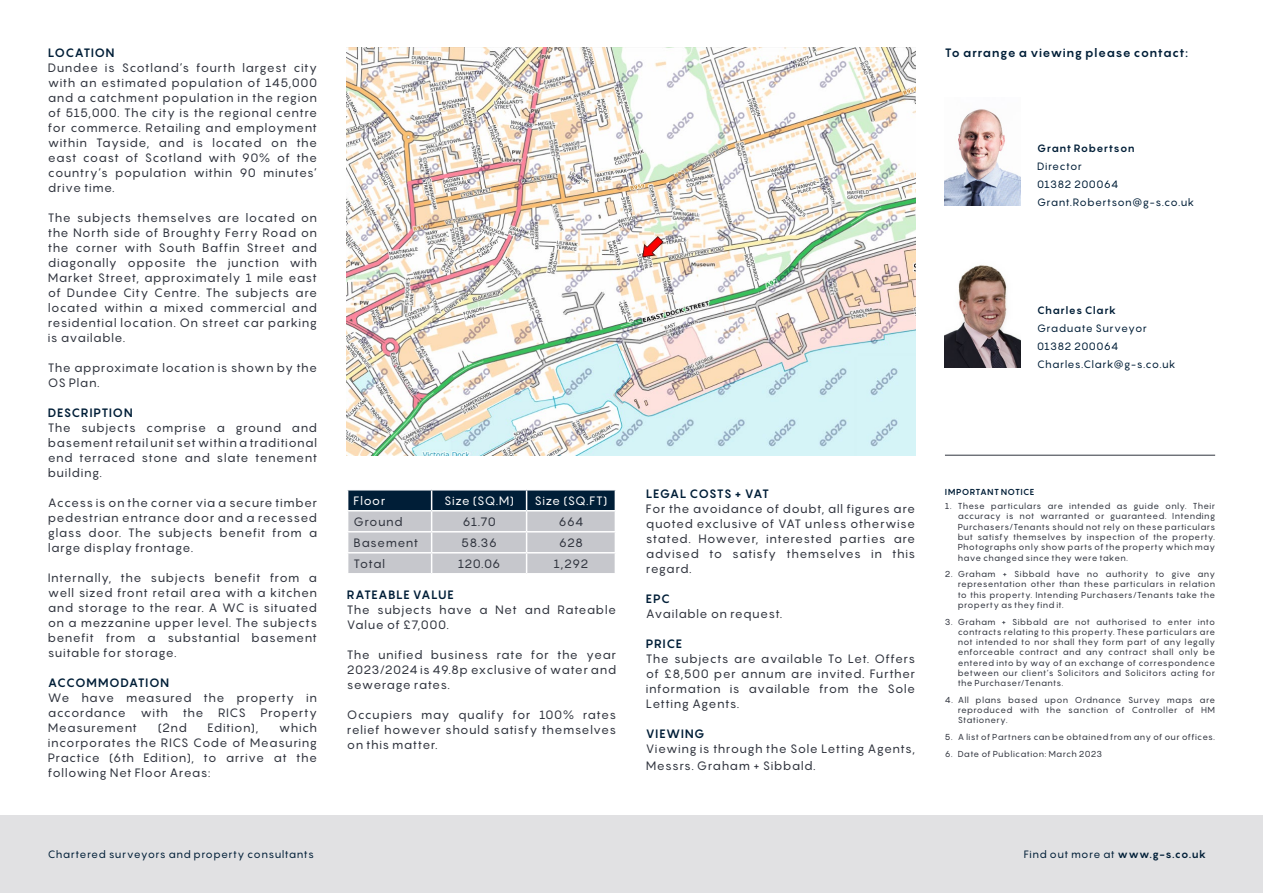
<style>
.page{position:relative;width:1263px;height:893px;background:#fff}
.page>*{position:absolute;margin:0;border:0;box-sizing:border-box;transform-origin:0 0}
._6_text{font:12px/15px "Pangram";letter-spacing:.035em;color:#30343e;text-align:justify}
._6_heads{font:700 12px "Pangram";letter-spacing:.04em;color:#001e37}
._5_text{font:12px "Pangram";letter-spacing:.02em;color:#30343e}
._6_text-2{font:700 12px "Pangram";letter-spacing:.03em;color:#001e37}
._5_text-2{font:12px "Pangram";letter-spacing:.025em;color:#fff}
._6_text-3{font:10.5px "Pangram";letter-spacing:.04em;color:#001e37}
._6_text-4{font:700 10.5px "Pangram";letter-spacing:.045em;color:#001e37}
.t1{font:8.55px/10.2px "Pangram";letter-spacing:.04em;color:#30343e;text-align:justify}
.t2{font:700 8.55px "Pangram";letter-spacing:.035em;color:#001e37}
.s1{font-weight:700}
</style>
<div class="page">
<svg style="left:347px;top:490px;width:269px;height:83px;background:#9da4ad"></svg>
<img style="left:347px;top:48px;width:568px;height:407px">
<img style="left:945px;top:109px;width:76px;height:97px">
<hr style="left:945px;top:455px;width:270px;height:1px;background:#30343e">
<div style="left:0;top:815px;width:1263px;height:78px;background:#e1e1e3"></div>
<img style="left:945px;top:265px;width:76px;height:103px">
<p class="_6_heads" style="left:48px;top:45px;width:68px">LOCATION</p>
<p class="_6_text" style="left:48px;top:60px;width:271px">Dundee is Scotland’s fourth largest city with an estimated population of 145,000 and a catchment population in the region of 515,000. The city is the regional centre for commerce. Retailing and employment within Tayside, and is located on the east coast of Scotland with 90% of the country’s population within 90 minutes’ drive time.</p>
<p class="_6_text" style="left:48px;top:210px;width:271px">The subjects themselves are located on the North side of Broughty Ferry Road on the corner with South Baffin Street and diagonally opposite the junction with Market Street, approximately 1 mile east of Dundee City Centre. The subjects are located within a mixed commercial and residential location. On street car parking is available.</p>
<p class="_6_text" style="left:48px;top:360px;width:271px">The approximate location is shown by the<br>OS Plan.</p>
<p class="_6_heads" style="left:48px;top:405px;width:86px">DESCRIPTION</p>
<p class="_6_text" style="left:48px;top:420px;width:271px">The subjects comprise a ground and basement retail unit set within a traditional end terraced stone and slate tenement building.</p>
<p class="_6_text" style="left:48px;top:495px;width:271px">Access is on the corner via a secure timber pedestrian entrance door and a recessed glass door. The subjects benefit from a large display frontage.</p>
<p class="_6_text" style="left:48px;top:570px;width:271px">Internally, the subjects benefit from a well sized front retail area with a kitchen and storage to the rear. A WC is situated on a mezzanine upper level. The subjects benefit from a substantial basement suitable for storage.</p>
<p class="_6_heads" style="left:48px;top:675px;width:123px">ACCOMMODATION</p>
<p class="_6_text" style="left:48px;top:690px;width:271px">We have measured the property in accordance with the RICS Property Measurement</p>
<p class="_6_text" style="left:48px;top:720px;width:271px;text-indent:231px">which incorporates the RICS Code of Measuring Practice (6th Edition), to arrive at the following Net Floor Areas:</p>
<p class="_6_text" style="left:158px;top:720px;width:31px">(2nd</p>
<p class="_6_text" style="left:208px;top:720px;width:52px">Edition),</p>
<p class="_6_text-2" style="left:945px;top:45px;width:245px">To arrange a viewing please contact:</p>
<p class="_6_text-4" style="left:1037px;top:141px;width:99px">Grant Robertson</p>
<p class="_6_text-3" style="left:1037px;top:159px;width:46px">Director</p>
<p class="_6_text-3" style="left:1037px;top:177px;width:83px">01382 200064</p>
<p class="_6_text-3" style="left:1037px;top:195px;width:159px">Grant.Robertson@g-s.co.uk</p>
<p class="_6_text-4" style="left:1037px;top:303px;width:81px">Charles Clark</p>
<p class="_6_text-3" style="left:1037px;top:321px;width:111px">Graduate Surveyor</p>
<p class="_6_text-3" style="left:1037px;top:339px;width:83px">01382 200064</p>
<p class="_6_text-3" style="left:1037px;top:357px;width:140px">Charles.Clark@g-s.co.uk</p>
<p class="_5_text-2" style="left:354px;top:493px;width:33px">Floor</p>
<p class="_5_text-2" style="left:444px;top:493px;width:72px">Size (SQ.M)</p>
<p class="_5_text-2" style="left:534px;top:493px;width:74px">Size (SQ.FT)</p>
<p class="_5_text" style="left:354px;top:514px;width:50px">Ground</p>
<p class="_5_text" style="left:462px;top:514px;width:35px">61.70</p>
<p class="_5_text" style="left:558px;top:514px;width:27px">664</p>
<p class="_5_text" style="left:354px;top:535px;width:66px">Basement</p>
<p class="_5_text" style="left:461px;top:535px;width:37px">58.36</p>
<p class="_5_text" style="left:559px;top:535px;width:26px">628</p>
<p class="_5_text" style="left:354px;top:556px;width:33px">Total</p>
<p class="_5_text" style="left:458px;top:556px;width:44px">120.06</p>
<p class="_5_text" style="left:554px;top:556px;width:36px">1,292</p>
<p class="_6_heads" style="left:347px;top:586px;width:108px">RATEABLE VALUE</p>
<p class="_6_text" style="left:347px;top:601px;width:271px">The subjects have a Net and Rateable<br>Value of £7,000.</p>
<p class="_6_text" style="left:347px;top:646px;width:271px">The unified business rate for the year 2023/2024 is 49.8p exclusive of water and sewerage rates.</p>
<p class="_6_text" style="left:347px;top:706px;width:271px">Occupiers may qualify for 100% rates relief however should satisfy themselves on this matter.</p>
<p class="_6_text-2" style="left:646px;top:486px;width:125px">LEGAL COSTS + VAT</p>
<p class="_6_text" style="left:646px;top:501px;width:271px">For the avoidance of doubt, all figures are quoted exclusive of VAT unless otherwise stated. However, interested parties are advised to satisfy themselves in this regard.</p>
<p class="_6_heads" style="left:646px;top:591px;width:25px">EPC</p>
<p class="_6_text" style="left:646px;top:606px;width:138px">Available on request.</p>
<p class="_6_heads" style="left:646px;top:636px;width:38px">PRICE</p>
<p class="_6_text" style="left:646px;top:651px;width:271px">The subjects are available To Let. Offers of £8,500 per annum are invited. Further information is available from the Sole Letting Agents.</p>
<p class="_6_heads" style="left:646px;top:726px;width:60px">VIEWING</p>
<p class="_6_text" style="left:646px;top:740px;width:271px;line-height:16.5px">Viewing is through the Sole Letting Agents,<br>Messrs. Graham + Sibbald.</p>
<p class="t2" style="left:945px;top:486px;width:91px">IMPORTANT NOTICE</p>
<p class="t1" style="left:958px;top:501px;width:259px;text-indent:-13px">1. These particulars are intended as guide only. Their accuracy is not warranted or guaranteed. Intending Purchasers/Tenants should not rely on these particulars but satisfy themselves by inspection of the property.<br>Photographs only show parts of the property which may have changed since they were taken.</p>
<p class="t1" style="left:958px;top:569px;width:259px;text-indent:-13px">2. Graham + Sibbald have no authority to give any representation other than these particulars in relation to this property. Intending Purchasers/Tenants take the property as they find it.</p>
<p class="t1" style="left:958px;top:616px;width:259px;text-indent:-13px">3. Graham + Sibbald are not authorised to enter into contracts relating to this property. These particulars are not intended to nor shall they form part of any legally enforceable contract and any contract shall only be entered into by way of an exchange of correspondence between our client’s Solicitors and Solicitors acting for the Purchaser/Tenants.</p>
<p class="t1" style="left:958px;top:694px;width:259px;text-indent:-13px">4. All plans based upon Ordnance Survey maps are reproduced with the sanction of Controller of HM Stationery.</p>
<p class="t1" style="left:945px;top:732px;width:272px">5. A list of Partners can be obtained from any of our offices.</p>
<p class="t1" style="left:945px;top:748px;width:159px">6. Date of Publication: March 2023</p>
<p class="_6_text-3" style="left:48px;top:848px;width:268px">Chartered surveyors and property consultants</p>
<p class="_6_text-3" style="left:1024px;top:848px;width:184px">Find out more at <span class="s1">www.g-s.co.uk</span></p>
</div>
